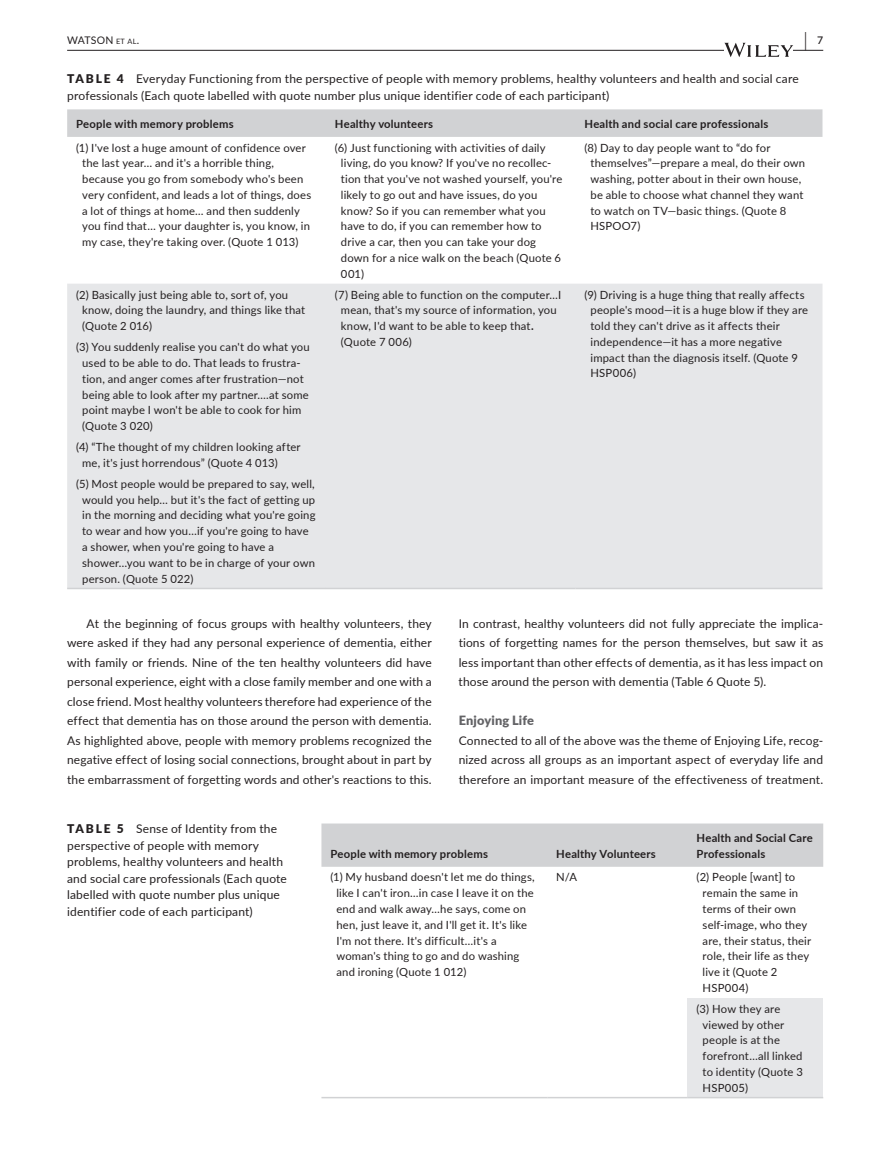
<style>
.page{position:relative;width:893px;height:1174px;background:#fff}
.page>*{position:absolute;margin:0;border:0;box-sizing:border-box;transform-origin:0 0}
.t1{font:600 19.5px "Lato";color:#231f20;scale:.48 1}
.t2{font:900 12.75px "Lato";letter-spacing:.01em;color:#636366}
.t3{font:12px/19.5px "Lato";letter-spacing:.015em;color:#231f20;text-align:justify}
.t4{font:11.25px/15.8px "Lato";letter-spacing:.015em;color:#231f20}
.t5{font:700 11.25px/15.8px "Lato";letter-spacing:.02em;color:#231f20}
.t6{font:10.5px "Lato";letter-spacing:.02em;color:#231f20}
.t7{font:600 10.5px "Lato";color:#231f20}
.s1{font-size:7.35px}
.s2{font-weight:900}
.s3{font-weight:700}
</style>
<div class="page">
<hr style="left:67px;top:50px;width:756px;height:1px;background:#231f20">
<svg style="left:724px;top:43px;width:69px;height:14px"></svg>
<div style="left:67px;top:109px;width:755px;height:28px;background:#d1d2d4"></div>
<div style="left:67px;top:284px;width:755px;height:304px;background:#e6e7e9"></div>
<hr style="left:67px;top:588px;width:259px;height:1px;background:#d1d2d4">
<hr style="left:326px;top:588px;width:249px;height:1px;background:#d1d2d4">
<hr style="left:575px;top:588px;width:247px;height:1px;background:#d1d2d4">
<div style="left:321px;top:823px;width:502px;height:43px;background:#d1d2d4"></div>
<div style="left:688px;top:997px;width:135px;height:100px;background:#e6e7e9"></div>
<hr style="left:321px;top:1096px;width:226px;height:2px;background:#d1d2d4">
<hr style="left:547px;top:1096px;width:141px;height:2px;background:#d1d2d4">
<hr style="left:688px;top:1096px;width:135px;height:2px;background:#d1d2d4">
<h1 class="t1" style="left:804px;top:26px;width:7px">|</h1>
<p class="t6" style="left:67px;top:33px;width:74px">WATSON <span class="s1">et al</span>.</p>
<p class="t7" style="left:817px;top:33px;width:8px">7</p>
<p class="t3" style="left:67px;top:70px;width:733px;line-height:16.5px"><span class="s2">TABLE 4</span> Everyday Functioning from the perspective of people with memory problems, healthy volunteers and health and social care professionals (Each quote labelled with quote number plus unique identifier code of each participant)</p>
<p class="t5" style="left:76px;top:115px;width:159px">People with memory problems</p>
<p class="t5" style="left:335px;top:115px;width:100px">Healthy volunteers</p>
<p class="t5" style="left:584px;top:115px;width:185px">Health and social care professionals</p>
<p class="t4" style="left:82px;top:139px;width:231px;text-indent:-6px">(1) I've lost a huge amount of confidence over the last year… and it's a horrible thing, because you go from somebody who's been very confident, and leads a lot of things, does a lot of things at home… and then suddenly you find that… your daughter is, you know, in my case, they're taking over. (Quote 1 013)</p>
<p class="t4" style="left:341px;top:139px;width:223px;text-indent:-6px">(6) Just functioning with activities of daily living, do you know? If you've no recollec‐ tion that you've not washed yourself, you're likely to go out and have issues, do you know? So if you can remember what you have to do, if you can remember how to drive a car, then you can take your dog down for a nice walk on the beach (Quote 6<br>001)</p>
<p class="t4" style="left:590px;top:139px;width:216px;text-indent:-6px">(8) Day to day people want to “do for themselves”—prepare a meal, do their own washing, potter about in their own house, be able to choose what channel they want to watch on TV—basic things. (Quote 8<br>HSPOO7)</p>
<p class="t4" style="left:82px;top:286px;width:225px;text-indent:-6px">(2) Basically just being able to, sort of, you know, doing the laundry, and things like that (Quote 2 016)</p>
<p class="t4" style="left:341px;top:286px;width:222px;text-indent:-6px">(7) Being able to function on the computer…I mean, that's my source of information, you know, I'd want to be able to keep that<span class="s3">. </span>(Quote 7 006)</p>
<p class="t4" style="left:590px;top:286px;width:219px;text-indent:-6px">(9) Driving is a huge thing that really affects people's mood—it is a huge blow if they are told they can't drive as it affects their independence—it has a more negative impact than the diagnosis itself. (Quote 9<br>HSP006)</p>
<p class="t4" style="left:82px;top:339px;width:229px;text-indent:-6px">(3) You suddenly realise you can't do what you used to be able to do. That leads to frustra‐ tion, and anger comes after frustration—not being able to look after my partner….at some point maybe I won't be able to cook for him (Quote 3 020)</p>
<p class="t4" style="left:82px;top:439px;width:220px;text-indent:-6px">(4) “The thought of my children looking after me, it's just horrendous” (Quote 4 013)</p>
<p class="t4" style="left:82px;top:475px;width:235px;text-indent:-6px">(5) Most people would be prepared to say, well, would you help… but it's the fact of getting up in the morning and deciding what you're going to wear and how you…if you're going to have a shower, when you're going to have a shower…you want to be in charge of your own person. (Quote 5 022)</p>
<p class="t3" style="left:67px;top:613px;width:366px;text-indent:20px">At the beginning of focus groups with healthy volunteers, they were asked if they had any personal experience of dementia, either with family or friends. Nine of the ten healthy volunteers did have personal experience, eight with a close family member and one with a close friend. Most healthy volunteers therefore had experience of the effect that dementia has on those around the person with dementia.<br>As highlighted above, people with memory problems recognized the negative effect of losing social connections, brought about in part by the embarrassment of forgetting words and other's reactions to this.</p>
<p class="t3" style="left:459px;top:613px;width:366px">In contrast, healthy volunteers did not fully appreciate the implica‐ tions of forgetting names for the person themselves, but saw it as less important than other effects of dementia, as it has less impact on those around the person with dementia (Table 6 Quote 5).</p>
<p class="t2" style="left:459px;top:711px;width:77px">Enjoying Life</p>
<p class="t3" style="left:459px;top:730px;width:366px">Connected to all of the above was the theme of Enjoying Life, recog‐ nized across all groups as an important aspect of everyday life and therefore an important measure of the effectiveness of treatment.</p>
<p class="t3" style="left:67px;top:820px;width:221px;line-height:16.5px;text-align:left"><span class="s2">TABLE 5</span> Sense of Identity from the perspective of people with memory problems, healthy volunteers and health and social care professionals (Each quote labelled with quote number plus unique identifier code of each participant)</p>
<p class="t5" style="left:330px;top:845px;width:159px">People with memory problems</p>
<p class="t5" style="left:556px;top:845px;width:101px">Healthy Volunteers</p>
<p class="t5" style="left:697px;top:829px;width:118px">Health and Social Care<br>Professionals</p>
<p class="t4" style="left:336px;top:869px;width:200px;text-indent:-6px">(1) My husband doesn't let me do things, like I can't iron…in case I leave it on the end and walk away…he says, come on hen, just leave it, and I'll get it. It's like I'm not there. It's difficult…it's a woman's thing to go and do washing and ironing (Quote 1 012)</p>
<p class="t4" style="left:556px;top:869px;width:22px">N/A</p>
<p class="t4" style="left:703px;top:869px;width:110px;text-indent:-6px">(2) People [want] to remain the same in terms of their own self‐image, who they are, their status, their role, their life as they live it (Quote 2<br>HSP004)</p>
<p class="t4" style="left:703px;top:1000px;width:102px;text-indent:-6px">(3) How they are viewed by other people is at the forefront…all linked to identity (Quote 3<br>HSP005)</p>
</div>
